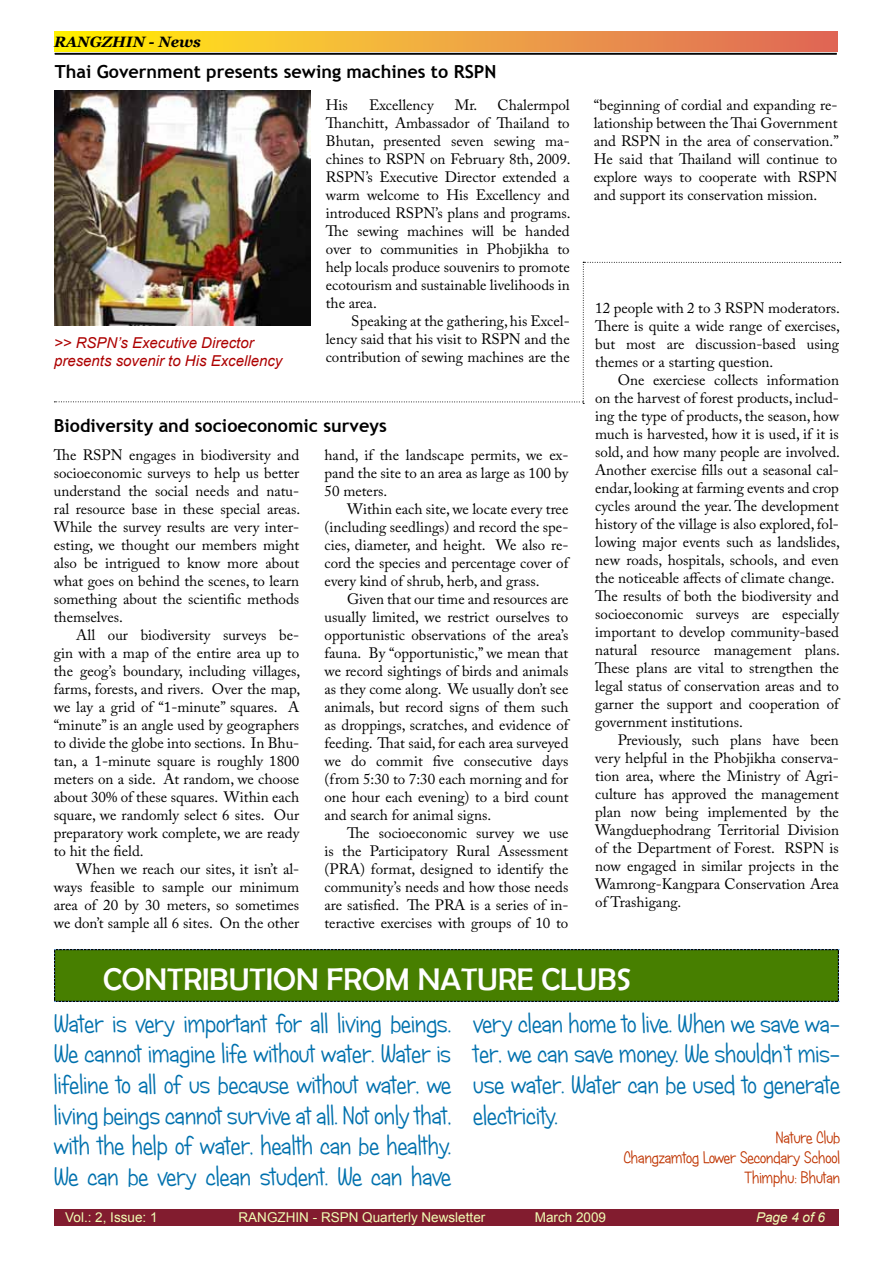
<style>
.page{position:relative;width:893px;height:1263px;background:#fff}
.page>*{position:absolute;margin:0;border:0;box-sizing:border-box;transform-origin:0 0}
.t1{font:31.5px "Berlin Sans FB";color:#fff}
.t2{font:25.5px/30.6px "Candy Round BTN";color:#0071ae;text-align:justify}
.t3{font:700 18px "Trebuchet MS";color:#000}
.t4{font:16.5px/19.8px "Candy Round BTN";color:#bf3400;text-align:right}
.t5{font:15px/18px "Adobe Caslon Pro";color:#000;text-align:justify}
.t6{font:italic 15px/18px "Arial";color:#ad0000}
.t7{font:italic 700 15px "Georgia";color:#000}
.t8{font:13.5px "Arial";color:#f0ffb5}
.t9{font:italic 13.5px "Arial";color:#f0ffb5}
</style>
<div class="page">
<svg style="left:54px;top:32px;width:783px;height:19px;background:#f0ab38"></svg>
<hr style="left:55px;top:53px;width:782px;height:1px;background:#000">
<hr style="left:55px;top:54px;width:782px;height:1px;background:#000">
<div style="left:54px;top:1209px;width:785px;height:16px;background:#821c2f"></div>
<img style="left:55px;top:90px;width:256px;height:172px">
<svg style="left:54px;top:949px;width:785px;height:53px;background:#447a02"></svg>
<svg style="left:54px;top:262px;width:787px;height:142px"></svg>
<p class="t7" style="left:54px;top:33px;width:149px">RANGZHIN - News</p>
<p class="t3" style="left:55px;top:61px;width:443px">Thai Government presents sewing machines to RSPN</p>
<p class="t6" style="left:54px;top:334px;width:230px">&gt;&gt; RSPN’s Executive Director presents sovenir to His Excellency</p>
<p class="t5" style="left:326px;top:96px;width:246px;text-indent:129px">Mr. Chalermpol Thanchitt, Ambassador of Thailand to Bhutan, presented seven sewing ma&shy;chines to RSPN on February 8th, 2009.<br>RSPN’s Executive Director extended a warm welcome to His Excellency and introduced RSPN’s plans and programs.<br>The sewing machines will be handed over to communities in Phobjikha to help locals produce souvenirs to promote ecotourism and sustainable livelihoods in the area.</p>
<p class="t5" style="left:326px;top:312px;width:245px;text-indent:26px">Speaking at the gathering, his Excel&shy;lency said that his visit to RSPN and the contribution of sewing machines are the</p>
<p class="t5" style="left:326px;top:96px;width:24px">His</p>
<p class="t5" style="left:369px;top:96px;width:66px">Excellency</p>
<p class="t3" style="left:54px;top:414px;width:335px">Biodiversity and socioeconomic surveys</p>
<p class="t5" style="left:54px;top:446px;width:248px">The RSPN engages in biodiversity and socioeconomic surveys to help us better understand the social needs and natu&shy;ral resource base in these special areas.<br>While the survey results are very inter&shy;esting, we thought our members might also be intrigued to know more about what goes on behind the scenes, to learn something about the scientific methods themselves.</p>
<p class="t5" style="left:54px;top:626px;width:248px;text-indent:22px">All our biodiversity surveys be&shy;gin with a map of the entire area up to the geog’s boundary, including villages, farms, forests, and rivers. Over the map, we lay a grid of “1-minute” squares. A “minute” is an angle used by geographers to divide the globe into sections. In Bhu&shy;tan, a 1-minute square is roughly 1800 meters on a side. At random, we choose about 30% of these squares. Within each square, we randomly select 6 sites. Our preparatory work complete, we are ready to hit the field.</p>
<p class="t5" style="left:54px;top:860px;width:247px;text-indent:22px">When we reach our sites, it isn’t al&shy;ways feasible to sample our minimum area of 20 by 30 meters, so sometimes we don’t sample all 6 sites. On the other</p>
<p class="t5" style="left:325px;top:446px;width:245px">hand, if the landscape permits, we ex&shy;pand the site to an area as large as 100 by 50 meters.</p>
<p class="t5" style="left:325px;top:500px;width:245px;text-indent:22px">Within each site, we locate every tree (including seedlings) and record the spe&shy;cies, diameter, and height. We also re&shy;cord the species and percentage cover of every kind of shrub, herb, and grass.</p>
<p class="t5" style="left:325px;top:590px;width:245px;text-indent:22px">Given that our time and resources are usually limited, we restrict ourselves to opportunistic observations of the area’s fauna. By “opportunistic,” we mean that we record sightings of birds and animals as they come along. We usually don’t see animals, but record signs of them such as droppings, scratches, and evidence of feeding. That said, for each area surveyed we do commit five consecutive days (from 5:30 to 7:30 each morning and for one hour each evening) to a bird count and search for animal signs.</p>
<p class="t5" style="left:325px;top:824px;width:245px;text-indent:22px">The socioeconomic survey we use is the Participatory Rural Assessment (PRA) format, designed to identify the community’s needs and how those needs are satisfied. The PRA is a series of in&shy;teractive exercises with groups of 10 to</p>
<p class="t5" style="left:594px;top:96px;width:247px">“beginning of cordial and expanding re&shy;lationship between the Thai Government and RSPN in the area of conservation.” He said that Thailand will continue to explore ways to cooperate with RSPN and support its conservation mission.</p>
<p class="t5" style="left:595px;top:298px;width:246px">12 people with 2 to 3 RSPN moderators.<br>There is quite a wide range of exercises, but most are discussion-based using themes or a starting question.</p>
<p class="t5" style="left:595px;top:370px;width:246px;text-align:left;text-indent:22px">One exerciese collects information on the harvest of forest products, includ&shy;ing the type of products, the season, how much is harvested, how it is used, if it is sold, and how many people are involved.<br>Another exercise fills out a seasonal cal&shy;endar, looking at farming events and crop cycles around the year. The development history of the village is also explored, fol&shy;lowing major events such as landslides, new roads, hospitals, schools, and even the noticeable affects of climate change.<br>The results of both the biodiversity and socioeconomic surveys are especially important to develop community-based natural resource management plans.<br>These plans are vital to strengthen the legal status of conservation areas and to garner the support and cooperation of government institutions.</p>
<p class="t5" style="left:595px;top:730px;width:245px;text-indent:22px">Previously, such plans have been very helpful in the Phobjikha conserva&shy;tion area, where the Ministry of Agri&shy;culture has approved the management plan now being implemented by the Wangduephodrang Territorial Division of the Department of Forest. RSPN is now engaged in similar projects in the Wamrong-Kangpara Conservation Area of Trashigang.</p>
<h1 class="t1" style="left:103px;top:961px;width:530px">CONTRIBUTION FROM NATURE CLUBS</h1>
<p class="t2" style="left:54px;top:1008px;width:399px">Water is very important for all living beings.<br>We cannot imagine life without water. Water is lifeline to all of us because without water, we living beings cannot survive at all. Not only that, with the help of water, health can be healthy.<br>We can be very clean student. We can have</p>
<h2 class="t2" style="left:473px;top:1008px;width:368px">very clean home to live. When we save wa&shy;ter, we can save money. We shouldn’t mis&shy;use water. Water can be used to generate electricity.</h2>
<p class="t4" style="left:624px;top:1128px;width:218px">Nature Club<br>Changzamtog Lower Secondary School<br>Thimphu: Bhutan</p>
<p class="t8" style="left:65px;top:1208px;width:94px">Vol.: 2, Issue: 1</p>
<p class="t8" style="left:239px;top:1208px;width:248px">RANGZHIN - RSPN Quarterly Newsletter</p>
<p class="t8" style="left:535px;top:1208px;width:73px">March 2009</p>
<p class="t9" style="left:756px;top:1208px;width:71px">Page 4 of 6</p>
</div>
